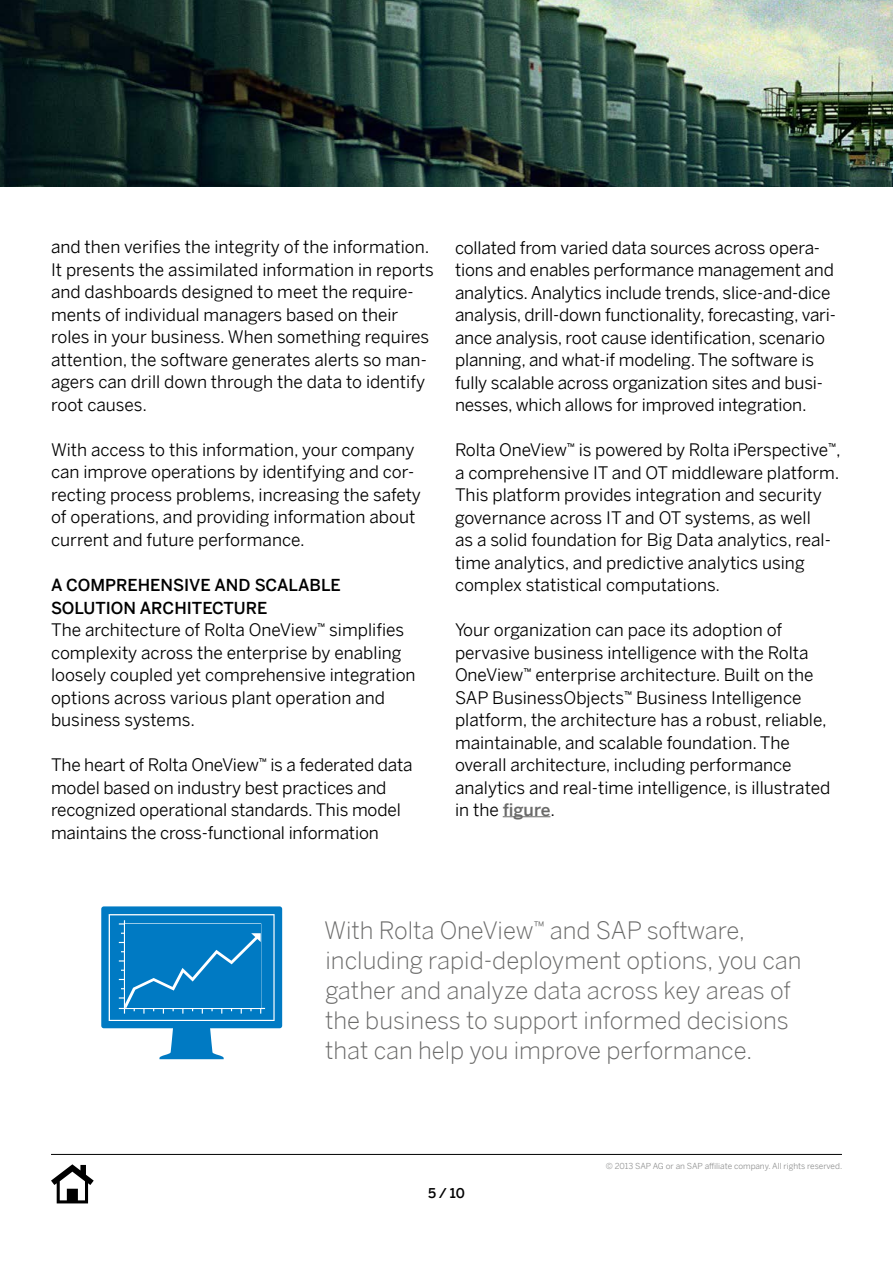
<style>
.page{position:relative;width:893px;height:1263px;background:#fff}
.page>*{position:absolute;margin:0;border:0;box-sizing:border-box;transform-origin:0 0}
.t1{font:300 24px/30px "Benton Sans";color:#6a6a69}
.t2{font:17.25px/22.5px "Benton Sans";color:#000}
.t3{font:500 16.5px/22.5px "Benton Sans";color:#000}
.t4{font:500 13.5px "Benton Sans";color:#000}
.t5{font:8.25px "Benton Sans";color:#919292}
.s1{font-weight:500;color:#6a6a69}
</style>
<div class="page">
<hr style="left:51px;top:1154px;width:791px;height:1px;background:#000">
<hr style="left:503px;top:816px;width:47px;height:1px;background:#6a6a69">
<img style="left:0;top:0;width:893px;height:186px">
<svg style="left:101px;top:906px;width:181px;height:153px"></svg>
<svg style="left:51px;top:1164px;width:43px;height:39px"></svg>
<p class="t2" style="left:51px;top:235px;width:384px">and then verifies the integrity of the information.<br>It presents the assimilated information in reports and dashboards designed to meet the require&shy;ments of individual managers based on their roles in your business. When something requires attention, the software generates alerts so man&shy;agers can drill down through the data to identify root causes.</p>
<p class="t2" style="left:51px;top:437px;width:371px">With access to this information, your company can improve operations by identifying and cor&shy;recting process problems, increasing the safety of operations, and providing information about current and future performance.</p>
<p class="t3" style="left:51px;top:573px;width:291px">A COMPREHENSIVE AND SCALABLE<br>SOLUTION ARCHITECTURE</p>
<p class="t2" style="left:51px;top:618px;width:366px">The architecture of Rolta OneView™ simplifies complexity across the enterprise by enabling loosely coupled yet comprehensive integration options across various plant operation and business systems.</p>
<p class="t2" style="left:51px;top:753px;width:363px">The heart of Rolta OneView™ is a federated data model based on industry best practices and recognized operational standards. This model maintains the cross-functional information</p>
<p class="t2" style="left:455px;top:235px;width:383px">collated from varied data sources across opera&shy;tions and enables performance management and analytics. Analytics include trends, slice-and-dice analysis, drill-down functionality, forecasting, vari&shy;ance analysis, root cause identification, scenario planning, and what-if modeling. The software is fully scalable across organization sites and busi&shy;nesses, which allows for improved integration.</p>
<p class="t2" style="left:455px;top:438px;width:387px">Rolta OneView™ is powered by Rolta iPerspective™, a comprehensive IT and OT middleware platform.<br>This platform provides integration and security governance across IT and OT systems, as well<br>as a solid foundation for Big Data analytics, real&shy;time analytics, and predictive analytics using complex statistical computations.</p>
<p class="t2" style="left:455px;top:617px;width:377px">Your organization can pace its adoption of pervasive business intelligence with the Rolta OneView™ enterprise architecture. Built on the SAP BusinessObjects™ Business Intelligence platform, the architecture has a robust, reliable, maintainable, and scalable foundation. The overall architecture, including performance analytics and real-time intelligence, is illustrated in the <span class="s1">figure</span>.</p>
<h1 class="t1" style="left:324px;top:913px;width:479px">With Rolta OneView™ and SAP software, including rapid-deployment options, you can gather and analyze data across key areas of the business to support informed decisions that can help you improve performance.</h1>
<p class="t4" style="left:428px;top:1183px;width:38px">5 / 10</p>
<p class="t5" style="left:606px;top:1160px;width:238px">© 2013 SAP AG or an SAP affiliate company. All rights reserved.</p>
</div>
